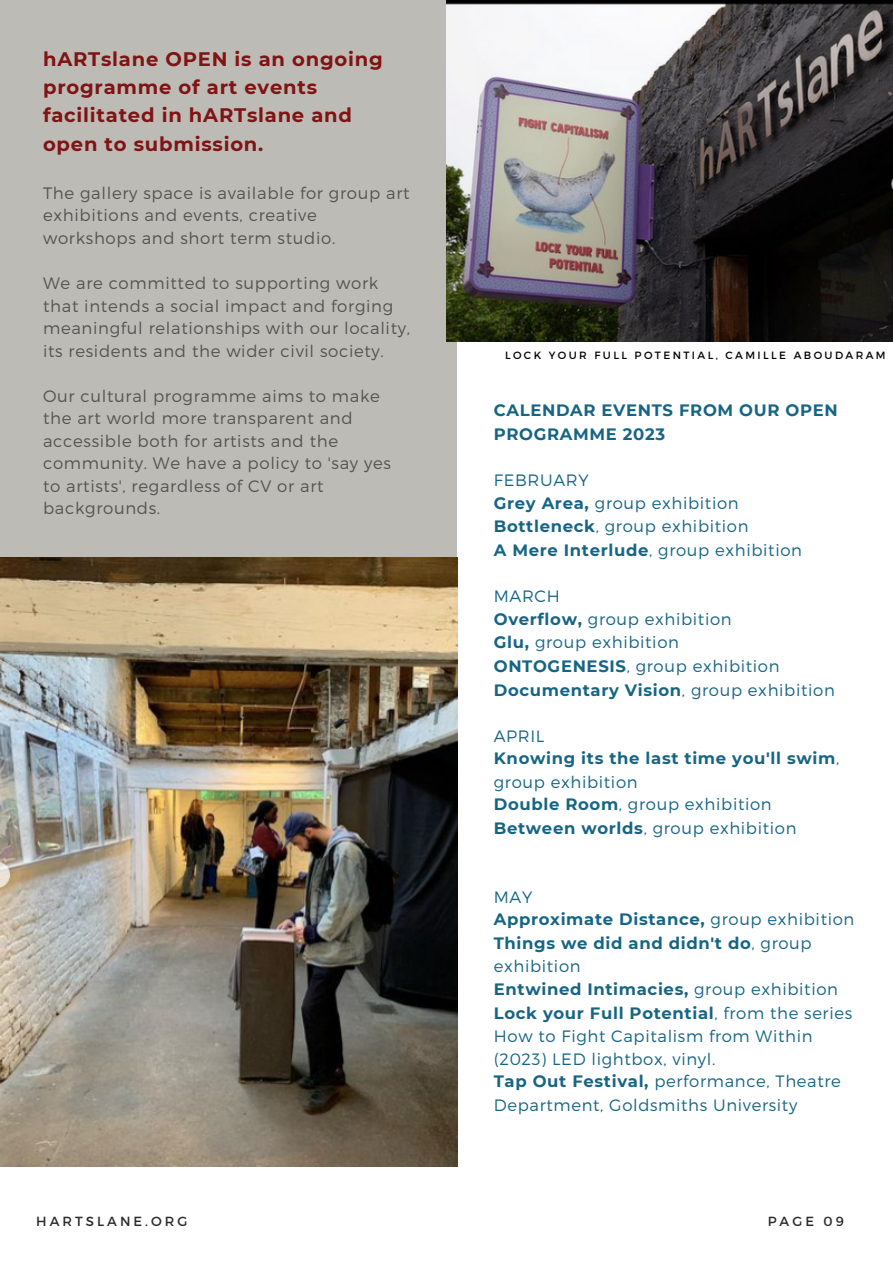
<style>
.page{position:relative;width:893px;height:1264px;background:#fff}
.page>*{position:absolute;margin:0;border:0;box-sizing:border-box;transform-origin:0 0}
.t1{font:700 19.5px/28.2px "Montserrat";letter-spacing:.04em;color:#801314}
.t2{font:300 16.5px/22.5px "Montserrat";letter-spacing:.04em;color:#545454}
.t3{font:300 16.5px/23.1px "Montserrat";letter-spacing:.04em;color:#176585}
.t4{font:700 16.5px/23.7px "Montserrat";letter-spacing:.04em;color:#176585}
.t5{font:13.2px "Montserrat";letter-spacing:.23em;color:#2a2a2a}
.t6{font:10.5px "Montserrat";letter-spacing:.23em;color:#000}
.s1{font-weight:700}
.s2{font-weight:300}
</style>
<div class="page">
<div style="left:0;top:0;width:456px;height:775px;background:#bdbbb5"></div>
<img style="left:0;top:558px;width:457px;height:608px">
<img style="left:446px;top:0;width:446px;height:341px">
<p class="t1" style="left:43px;top:45px;width:341px">hARTslane OPEN is an ongoing programme of art events facilitated in hARTslane and open to submission.</p>
<p class="t2" style="left:43px;top:181px;width:368px">The gallery space is available for group art exhibitions and events, creative workshops and short term studio.</p>
<p class="t2" style="left:43px;top:271px;width:368px">We are committed to supporting work that intends a social impact and forging meaningful relationships with our locality, its residents and the wider civil society.</p>
<p class="t2" style="left:43px;top:383px;width:349px">Our cultural programme aims to make the art world more transparent and accessible both for artists and the community. We have a policy to 'say yes to artists', regardless of CV or art backgrounds.</p>
<p class="t6" style="left:505px;top:349px;width:382px">LOCK YOUR FULL POTENTIAL, CAMILLE ABOUDARAM</p>
<p class="t4" style="left:494px;top:398px;width:345px">CALENDAR EVENTS FROM OUR OPEN<br>PROGRAMME 2023</p>
<p class="t3" style="left:494px;top:468px;width:96px">FEBRUARY</p>
<p class="t3" style="left:494px;top:490px;width:246px"><span class="s1">Grey Area,</span> group exhibition</p>
<p class="t3" style="left:494px;top:514px;width:256px"><span class="s1">Bottleneck</span>, group exhibition</p>
<p class="t3" style="left:494px;top:537px;width:310px"><span class="s1">A Mere Interlude</span>, group exhibition</p>
<p class="t3" style="left:494px;top:584px;width:68px">MARCH</p>
<p class="t3" style="left:494px;top:606px;width:239px"><span class="s1">Overflow,</span> group exhibition</p>
<p class="t3" style="left:494px;top:630px;width:187px"><span class="s1">Glu,</span> group exhibition</p>
<p class="t3" style="left:494px;top:653px;width:287px"><span class="s1">ONTOGENESIS</span>, group exhibition</p>
<p class="t4" style="left:494px;top:677px;width:342px">Documentary Vision<span class="s2">, group exhibition</span></p>
<p class="t3" style="left:494px;top:723px;width:52px">APRIL</p>
<p class="t4" style="left:494px;top:746px;width:347px">Knowing its the last time you'll swim<span class="s2">, group exhibition</span></p>
<p class="t3" style="left:494px;top:792px;width:279px"><span class="s1">Double Room</span>, group exhibition</p>
<p class="t3" style="left:494px;top:815px;width:304px"><span class="s1">Between worlds</span>, group exhibition</p>
<p class="t3" style="left:494px;top:884px;width:40px">MAY</p>
<p class="t4" style="left:494px;top:907px;width:362px">Approximate Distance, <span class="s2">group exhibition</span></p>
<p class="t4" style="left:494px;top:931px;width:319px">Things we did and didn't do<span class="s2">, group exhibition</span></p>
<p class="t4" style="left:494px;top:977px;width:345px">Entwined Intimacies, <span class="s2">group exhibition</span></p>
<p class="t3" style="left:494px;top:1000px;width:360px"><span class="s1">Lock your Full Potential</span>, from the series<br>How to Fight Capitalism from Within (2023) LED lightbox, vinyl.</p>
<p class="t3" style="left:494px;top:1068px;width:348px;line-height:23.7px"><span class="s1">Tap Out Festival,</span> performance, Theatre<br>Department, Goldsmiths University</p>
<p class="t5" style="left:36px;top:1212px;width:153px">HARTSLANE.ORG</p>
<p class="t5" style="left:767px;top:1212px;width:78px">PAGE 09</p>
</div>
